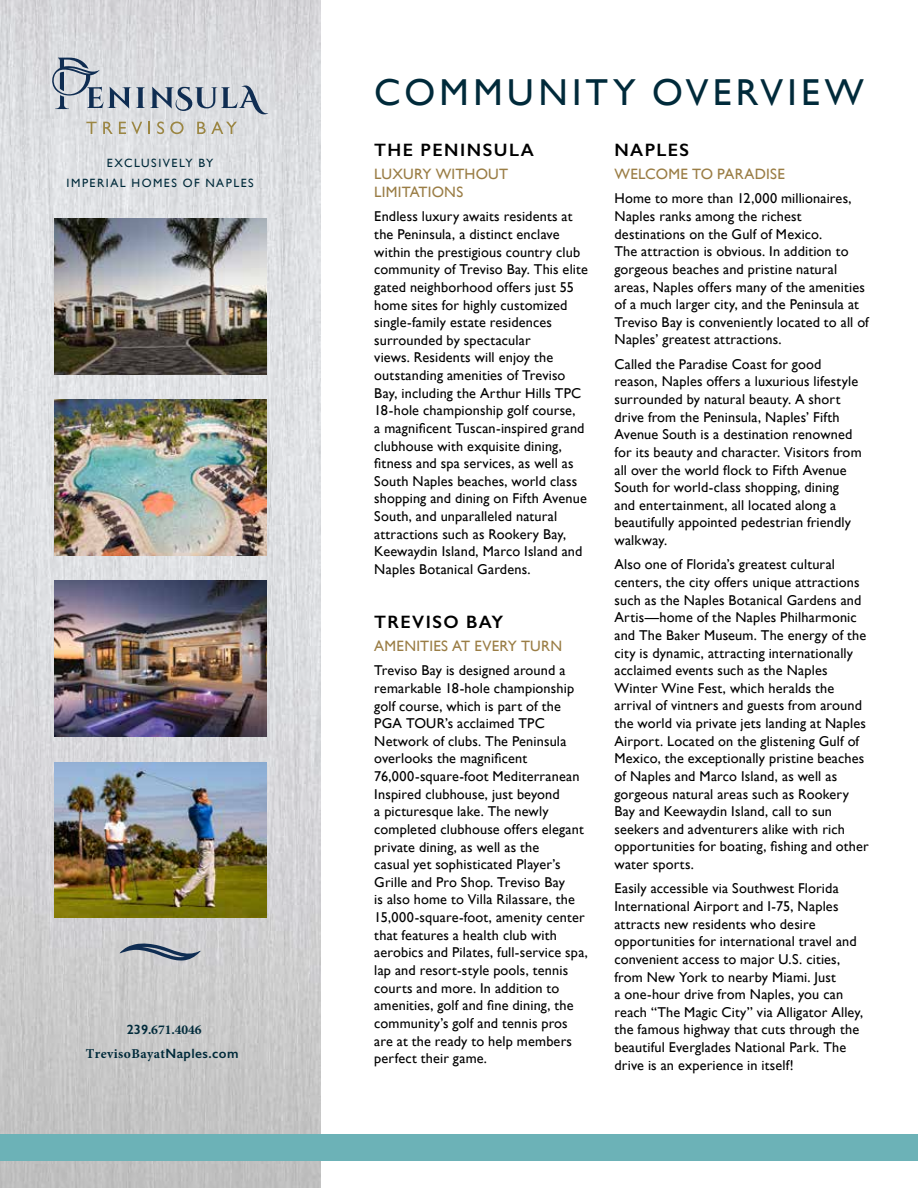
<style>
.page{position:relative;width:918px;height:1188px;background:#fff}
.page>*{position:absolute;margin:0;border:0;box-sizing:border-box;transform-origin:0 0}
.t1{font:37.5px "Gill Sans";letter-spacing:.115em;color:#002a3a}
.t2{font:600 18px "Gill Sans";letter-spacing:.08em;color:#000}
.t3{font:15px/18px "Gill Sans";letter-spacing:.015em;color:#9a7d45}
.t4{font:14.25px/17.7px "Gill Sans";letter-spacing:.01em;color:#000}
.t5{font:700 13.5px/24px "Minion Pro";letter-spacing:.03em;color:#002a3a;text-align:center}
.t6{font:12px/19.5px "Gill Sans";letter-spacing:.125em;color:#002a3a;text-align:center}
.s1{font-family:"Gill Sans";font-weight:600}
</style>
<div class="page">
<img style="left:0;top:0;width:320px;height:1188px">
<svg style="left:86px;top:122px;width:11px;height:12px"></svg>
<svg style="left:103px;top:122px;width:10px;height:12px"></svg>
<svg style="left:119px;top:122px;width:23px;height:12px"></svg>
<svg style="left:148px;top:122px;width:2px;height:12px"></svg>
<svg style="left:157px;top:122px;width:7px;height:12px"></svg>
<svg style="left:170px;top:122px;width:14px;height:12px"></svg>
<svg style="left:197px;top:122px;width:40px;height:12px"></svg>
<svg style="left:52px;top:58px;width:216px;height:58px;background:#bfc5cc"></svg>
<div style="left:0;top:1134px;width:918px;height:27px;background:#6cb2b7"></div>
<img style="left:54px;top:218px;width:212px;height:156px">
<img style="left:54px;top:400px;width:212px;height:155px">
<img style="left:54px;top:762px;width:212px;height:156px">
<img style="left:54px;top:581px;width:212px;height:156px">
<svg style="left:120px;top:943px;width:81px;height:18px"></svg>
<p class="t6" style="left:67px;top:153px;width:189px">EXCLUSIVELY BY<br>IMPERIAL HOMES OF NAPLES</p>
<p class="t5" style="left:86px;top:1017px;width:154px"><span class="s1">239.</span>671.4046<br>TrevisoBayat<span class="s1">Naples.com</span></p>
<h1 class="t1" style="left:374px;top:71px;width:491px">COMMUNITY OVERVIEW</h1>
<p class="t2" style="left:374px;top:139px;width:161px">THE PENINSULA</p>
<p class="t3" style="left:374px;top:165px;width:135px">LUXURY WITHOUT<br>LIMITATIONS</p>
<p class="t4" style="left:374px;top:208px;width:215px">Endless luxury awaits residents at the Peninsula, a distinct enclave within the prestigious country club community of Treviso Bay. This elite gated neighborhood offers just 55 home sites for highly customized single-family estate residences surrounded by spectacular<br>views. Residents will enjoy the outstanding amenities of Treviso Bay, including the Arthur Hills TPC 18-hole championship golf course,<br>a magnificent Tuscan-inspired grand clubhouse with exquisite dining, fitness and spa services, as well as South Naples beaches, world class shopping and dining on Fifth Avenue South, and unparalleled natural attractions such as Rookery Bay, Keewaydin Island, Marco Island and Naples Botanical Gardens.</p>
<p class="t2" style="left:374px;top:611px;width:131px">TREVISO BAY</p>
<p class="t3" style="left:374px;top:637px;width:189px">AMENITIES AT EVERY TURN</p>
<p class="t4" style="left:374px;top:662px;width:215px">Treviso Bay is designed around a remarkable 18-hole championship golf course, which is part of the<br>PGA TOUR’s acclaimed TPC<br>Network of clubs. The Peninsula overlooks the magnificent<br>76,000-square-foot Mediterranean<br>Inspired clubhouse, just beyond<br>a picturesque lake. The newly completed clubhouse offers elegant private dining, as well as the<br>casual yet sophisticated Player’s<br>Grille and Pro Shop. Treviso Bay<br>is also home to Villa Rilassare, the<br>15,000-square-foot, amenity center that features a health club with aerobics and Pilates, full-service spa, lap and resort-style pools, tennis courts and more. In addition to amenities, golf and fine dining, the community’s golf and tennis pros are at the ready to help members perfect their game.</p>
<p class="t2" style="left:615px;top:139px;width:76px">NAPLES</p>
<p class="t3" style="left:615px;top:165px;width:172px">WELCOME TO PARADISE</p>
<p class="t4" style="left:615px;top:190px;width:256px">Home to more than 12,000 millionaires, Naples ranks among the richest destinations on the Gulf of Mexico.<br>The attraction is obvious. In addition to gorgeous beaches and pristine natural areas, Naples offers many of the amenities of a much larger city, and the Peninsula at Treviso Bay is conveniently located to all of Naples’ greatest attractions.</p>
<p class="t4" style="left:615px;top:355px;width:249px">Called the Paradise Coast for good reason, Naples offers a luxurious lifestyle surrounded by natural beauty. A short drive from the Peninsula, Naples’ Fifth Avenue South is a destination renowned for its beauty and character. Visitors from all over the world flock to Fifth Avenue South for world-class shopping, dining and entertainment, all located along a beautifully appointed pedestrian friendly walkway.</p>
<p class="t4" style="left:615px;top:556px;width:256px">Also one of Florida’s greatest cultural centers, the city offers unique attractions such as the Naples Botanical Gardens and Artis—home of the Naples Philharmonic and The Baker Museum. The energy of the city is dynamic, attracting internationally acclaimed events such as the Naples Winter Wine Fest, which heralds the arrival of vintners and guests from around the world via private jets landing at Naples Airport. Located on the glistening Gulf of Mexico, the exceptionally pristine beaches of Naples and Marco Island, as well as gorgeous natural areas such as Rookery Bay and Keewaydin Island, call to sun seekers and adventurers alike with rich opportunities for boating, fishing and other water sports.</p>
<p class="t4" style="left:615px;top:880px;width:250px">Easily accessible via Southwest Florida International Airport and I-75, Naples attracts new residents who desire opportunities for international travel and convenient access to major U.S. cities, from New York to nearby Miami. Just<br>a one-hour drive from Naples, you can reach “The Magic City” via Alligator Alley, the famous highway that cuts through the beautiful Everglades National Park. The drive is an experience in itself!</p>
</div>
